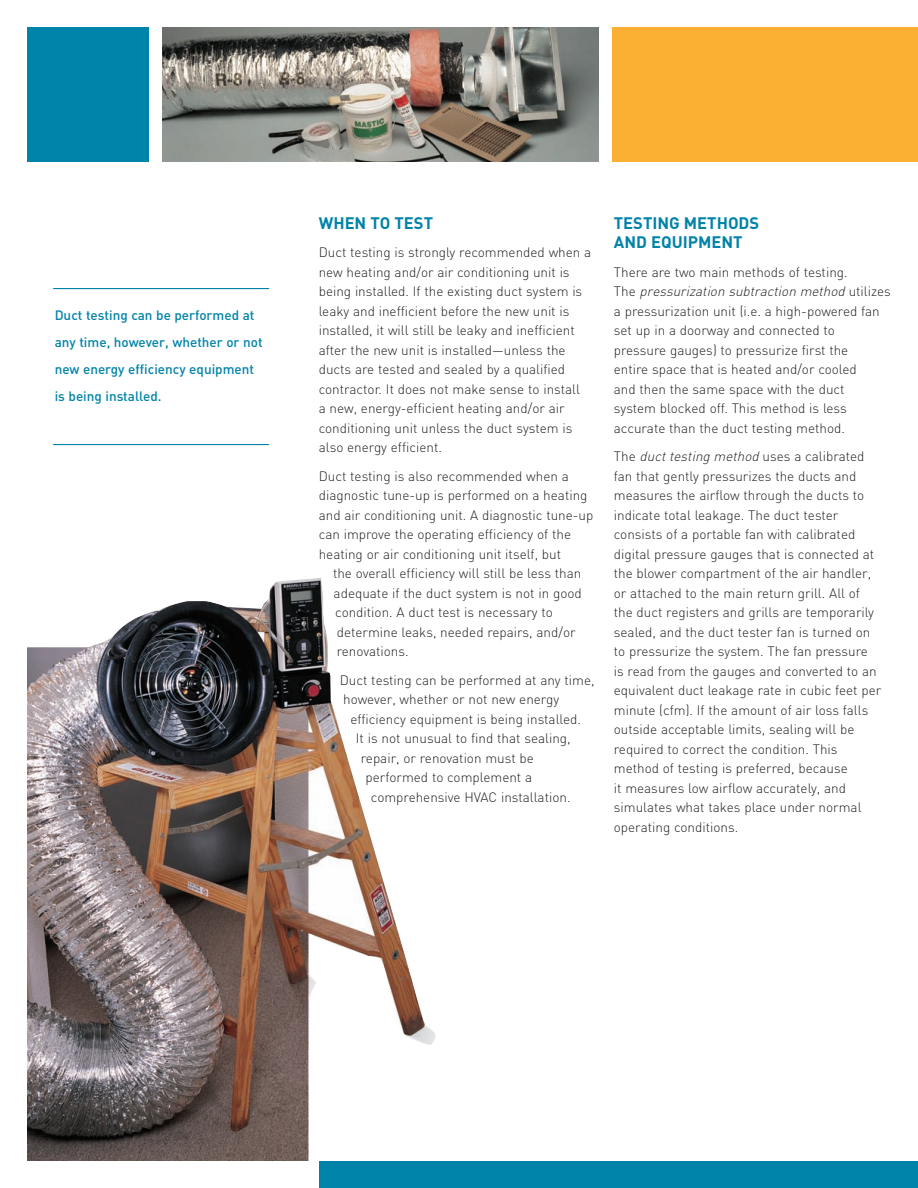
<style>
.page{position:relative;width:918px;height:1188px;background:#fff}
.page>*{position:absolute;margin:0;border:0;box-sizing:border-box;transform-origin:0 0}
.t1{font:700 16.5px/19.5px "DIN";color:#0083a9}
.t2{font:300 13.5px/19.5px "DIN";color:#231f20}
.t3{font:500 13.5px/27px "DIN";color:#0083a9}
.s1{font-style:italic}
</style>
<div class="page">
<div style="left:612px;top:27px;width:306px;height:135px;background:#fbb033"></div>
<div style="left:27px;top:27px;width:121px;height:135px;background:#0083a9"></div>
<img style="left:162px;top:27px;width:436px;height:135px">
<img style="left:27px;top:578px;width:409px;height:583px">
<hr style="left:53px;top:288px;width:216px;height:1px;background:#0083a9">
<hr style="left:53px;top:444px;width:216px;height:1px;background:#0083a9">
<div style="left:319px;top:1161px;width:599px;height:27px;background:#0083a9"></div>
<p class="t3" style="left:55px;top:302px;width:209px">Duct testing can be performed at any time, however, whether or not new energy efficiency equipment is being installed.</p>
<p class="t1" style="left:319px;top:212px;width:116px">WHEN TO TEST</p>
<p class="t2" style="left:319px;top:242px;width:274px">Duct testing is strongly recommended when a new heating and/or air conditioning unit is being installed. If the existing duct system is leaky and inefficient before the new unit is installed, it will still be leaky and inefficient after the new unit is installed—unless the ducts are tested and sealed by a qualified contractor. It does not make sense to install<br>a new, energy-efficient heating and/or air conditioning unit unless the duct system is also energy efficient.</p>
<p class="t2" style="left:319px;top:466px;width:276px">Duct testing is also recommended when a diagnostic tune-up is performed on a heating and air conditioning unit. A diagnostic tune-up can improve the operating efficiency of the heating or air conditioning unit itself, but</p>
<p class="t2" style="left:333px;top:563px;width:250px">the overall efficiency will still be less than adequate if the duct system is not in good condition. A duct test is necessary to determine leaks, needed repairs, and/or renovations.</p>
<p class="t2" style="left:340px;top:670px;width:256px">Duct testing can be performed at any time,</p>
<p class="t2" style="left:343px;top:689px;width:217px">however, whether or not new energy</p>
<p class="t2" style="left:350px;top:709px;width:232px">efficiency equipment is being installed.</p>
<p class="t2" style="left:356px;top:728px;width:216px">It is not unusual to find that sealing,</p>
<p class="t2" style="left:361px;top:748px;width:175px">repair, or renovation must be</p>
<p class="t2" style="left:366px;top:767px;width:168px">performed to complement a</p>
<p class="t2" style="left:371px;top:787px;width:201px">comprehensive HVAC installation.</p>
<p class="t1" style="left:614px;top:212px;width:147px">TESTING METHODS<br>AND EQUIPMENT</p>
<p class="t2" style="left:614px;top:262px;width:279px">There are two main methods of testing.<br>T h e <span class="s1">pressurization subtraction method</span> u t i l i z e s a pressurization unit (i.e. a high-powered fan set up in a doorway and connected to<br>pressure gauges) to pressurize first the<br>entire space that is heated and/or cooled<br>and then the same space with the duct<br>system blocked off. This method is less accurate than the duct testing method.</p>
<p class="t2" style="left:614px;top:446px;width:269px">The <span class="s1">ducttesting method</span>uses a calibrated fan that gently pressurizes the ducts and measures the airflow through the ducts to indicate total leakage. The duct tester consists of a portable fan with calibrated digital pressure gauges that is connected at the blower compartment of the air handler, or attached to the main return grill. All of the duct registers and grills are temporarily sealed, and the duct tester fan is turned on to pressurize the system. The fan pressure<br>is read from the gauges and converted to an equivalent duct leakage rate in cubic feet per minute (cfm). If the amount of air loss falls outside acceptable limits, sealing will be required to correct the condition. This method of testing is preferred, because<br>it measures low airflow accurately, and simulates what takes place under normal operating conditions.</p>
</div>
